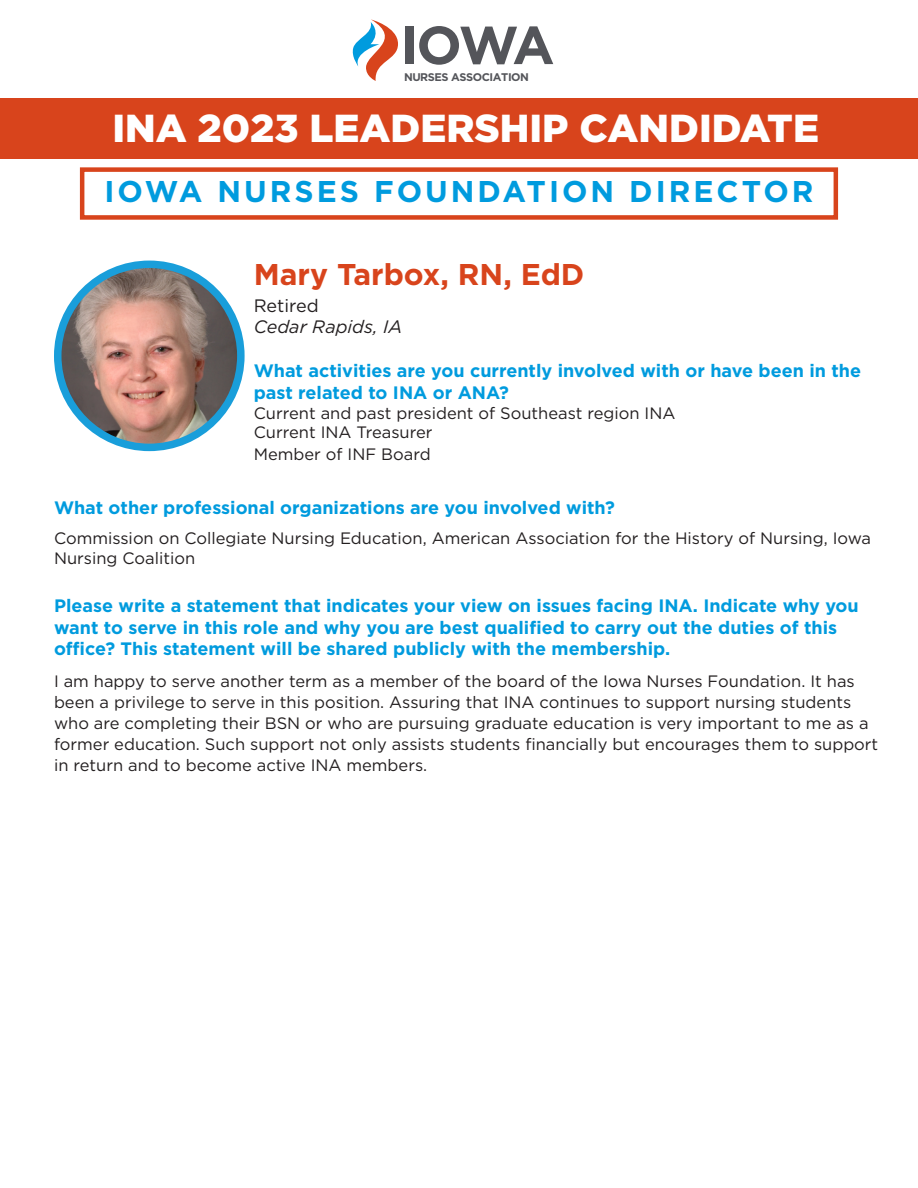
<style>
.page{position:relative;width:918px;height:1188px;background:#fff}
.page>*{position:absolute;margin:0;border:0;box-sizing:border-box;transform-origin:0 0}
.t1{font:700 53.55px "Gotham";color:#54555a}
.t2{font:900 39px "Gotham";color:#fff}
.t3{font:700 30px "Gotham";letter-spacing:.1em;color:#009bde}
.t4{font:700 30px "Gotham";color:#d8441c}
.t5{font:700 18px/21.6px "Gotham";color:#009bde}
.t6{font:italic 18px "Gotham";color:#231f20}
.t7{font:18px "Gotham";color:#231f20}
.t8{font:16.5px/21.1px "Gotham";color:#231f20}
.t9{font:700 11.1px "Gotham";letter-spacing:-.04em;color:#54555a}
</style>
<div class="page">
<div style="left:0;top:98px;width:918px;height:61px;background:#d8441c"></div>
<div style="left:80px;top:167px;width:758px;height:53px;border:4px solid #d8441c"></div>
<svg style="left:353px;top:19px;width:45px;height:62px"></svg>
<img style="left:58px;top:264px;width:183px;height:183px;border-radius:92px">
<div style="left:54px;top:261px;width:191px;height:190px;border:8px solid #199eda;border-radius:50%"></div>
<p class="t1" style="left:400px;top:10px;width:156px">IOWA</p>
<p class="t9" style="left:404px;top:70px;width:127px">NURSES ASSOCIATION</p>
<p class="t2" style="left:112px;top:101px;width:708px">INA 2023 LEADERSHIP CANDIDATE</p>
<p class="t3" style="left:104px;top:172px;width:711px">IOWA NURSES FOUNDATION DIRECTOR</p>
<p class="t4" style="left:254px;top:254px;width:332px">Mary Tarbox, RN, EdD</p>
<p class="t7" style="left:254px;top:294px;width:66px">Retired</p>
<p class="t6" style="left:254px;top:315px;width:150px">Cedar Rapids, IA</p>
<p class="t5" style="left:254px;top:360px;width:609px">What activities are you currently involved with or have been in the past related to INA or ANA?</p>
<p class="t8" style="left:254px;top:402px;width:423px">Current and past president of Southeast region INA</p>
<p class="t8" style="left:254px;top:422px;width:180px">Current INA Treasurer</p>
<p class="t8" style="left:254px;top:443px;width:178px">Member of INF Board</p>
<p class="t5" style="left:54px;top:497px;width:563px">What other professional organizations are you involved with?</p>
<p class="t8" style="left:54px;top:528px;width:819px;line-height:19.5px">Commission on Collegiate Nursing Education, American Association for the History of Nursing, Iowa<br>Nursing Coalition</p>
<p class="t5" style="left:54px;top:595px;width:806px">Please write a statement that indicates your view on issues facing INA. Indicate why you want to serve in this role and why you are best qualified to carry out the duties of this office? This statement will be shared publicly with the membership.</p>
<p class="t8" style="left:54px;top:670px;width:826px">I am happy to serve another term as a member of the board of the Iowa Nurses Foundation. It has been a privilege to serve in this position. Assuring that INA continues to support nursing students who are completing their BSN or who are pursuing graduate education is very important to me as a former education. Such support not only assists students financially but encourages them to support in return and to become active INA members.</p>
</div>
